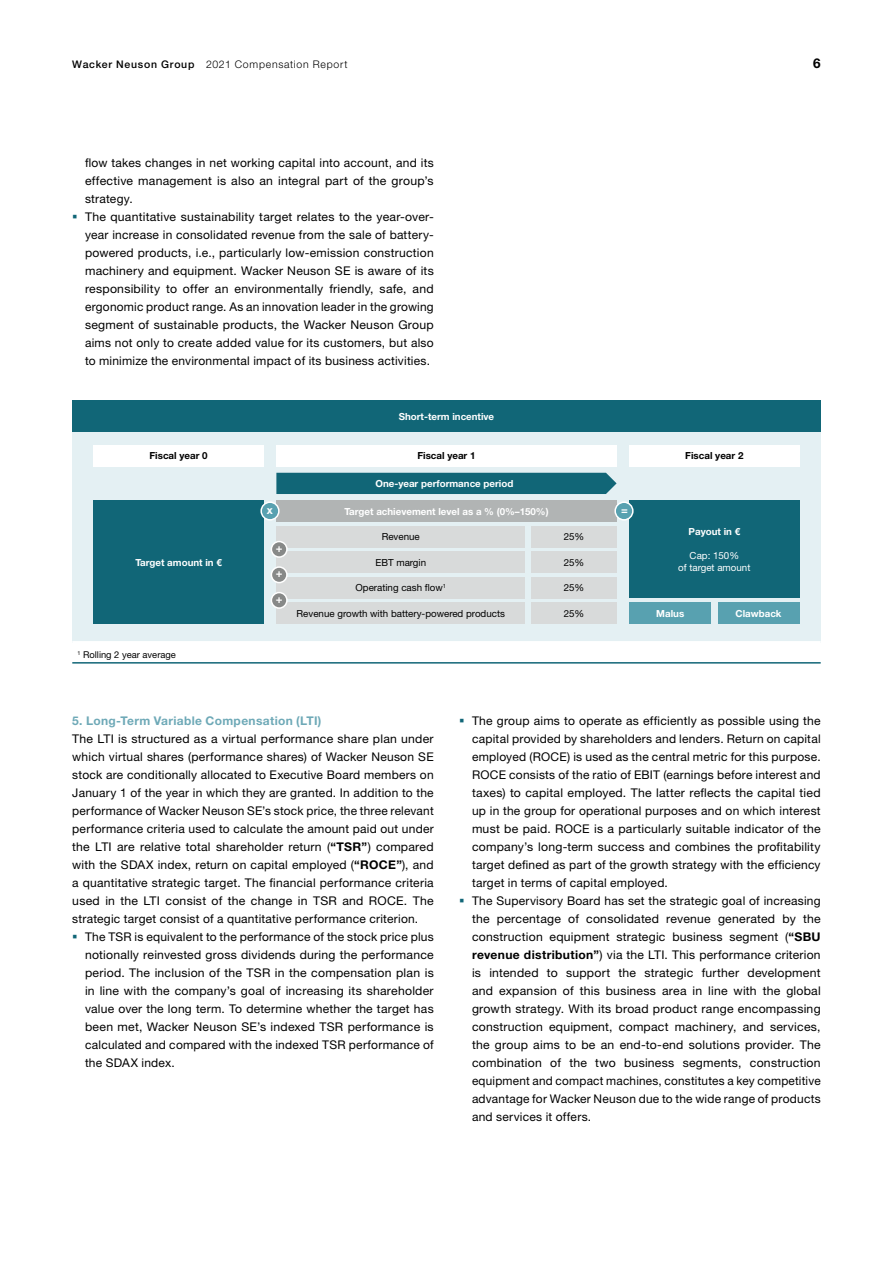
<style>
.page{position:relative;width:893px;height:1263px;background:#fff}
.page>*{position:absolute;margin:0;border:0;box-sizing:border-box;transform-origin:0 0}
.t1{font:700 13.5px "Helvetica Neue LT Std";color:#000}
.t2{font:12px/18px "Helvetica Neue LT Std";letter-spacing:.02em;color:#000;text-align:justify}
.t3{font:700 12px "Helvetica Neue LT Std";letter-spacing:.025em;color:#6ea9b7}
.t4{font:700 11.25px "Helvetica Neue LT Std";color:#fff}
.t5{font:300 10.5px "Helvetica Neue LT Std";letter-spacing:.07em;color:#000}
.t6{font:700 9.75px "Helvetica Neue LT Std";color:#fff}
.t7{font:9.75px "Helvetica Neue LT Std";color:#000}
.t8{font:700 9.75px "Helvetica Neue LT Std";color:#000}
.t9{font:9.75px/12px "Helvetica Neue LT Std";color:#fff;text-align:center}
.t10{font:9.3px "Helvetica Neue LT Std";color:#000}
.s1{font-weight:500}
.s2{color:#167}
.s3{font-weight:700}
</style>
<div class="page">
<div style="left:72px;top:400px;width:749px;height:32px;background:#167"></div>
<div style="left:72px;top:432px;width:749px;height:210px;background:#e4f0f3"></div>
<hr style="left:72px;top:662px;width:749px;height:2px;background:#167">
<hr style="left:72px;top:641px;width:749px;height:3px;background:#fff">
<div style="left:276px;top:445px;width:341px;height:21px;background:#fff"></div>
<div style="left:276px;top:473px;width:341px;height:21px;background:#167"></div>
<div style="left:276px;top:500px;width:341px;height:22px;background:#b1b4b4"></div>
<div style="left:276px;top:526px;width:249px;height:21px;background:#d8dada"></div>
<div style="left:276px;top:551px;width:249px;height:22px;background:#d8dada"></div>
<div style="left:276px;top:577px;width:249px;height:21px;background:#d8dada"></div>
<div style="left:276px;top:602px;width:249px;height:22px;background:#d8dada"></div>
<div style="left:531px;top:526px;width:86px;height:21px;background:#d8dada"></div>
<div style="left:531px;top:551px;width:86px;height:22px;background:#d8dada"></div>
<div style="left:531px;top:577px;width:86px;height:21px;background:#d8dada"></div>
<div style="left:531px;top:602px;width:86px;height:22px;background:#d8dada"></div>
<div style="left:629px;top:445px;width:170px;height:21px;background:#fff"></div>
<div style="left:629px;top:500px;width:170px;height:98px;background:#167"></div>
<div style="left:94px;top:500px;width:170px;height:124px;background:#167"></div>
<div style="left:629px;top:602px;width:82px;height:22px;background:#58a1b0"></div>
<div style="left:718px;top:602px;width:81px;height:22px;background:#58a1b0"></div>
<div style="left:94px;top:445px;width:170px;height:21px;background:#fff"></div>
<div style="left:261px;top:502px;width:18px;height:18px;background:#58a1b0;border-radius:50%"></div>
<div style="left:260px;top:501px;width:20px;height:20px;border:2px solid #fff;border-radius:50%"></div>
<div style="left:615px;top:502px;width:18px;height:18px;background:#58a1b0;border-radius:50%"></div>
<div style="left:614px;top:501px;width:20px;height:20px;border:2px solid #fff;border-radius:50%"></div>
<div style="left:271px;top:541px;width:16px;height:16px;background:#878988;border-radius:50%"></div>
<div style="left:271px;top:541px;width:17px;height:17px;border:2px solid #fff;border-radius:50%"></div>
<div style="left:271px;top:567px;width:16px;height:15px;background:#878988;border-radius:50%"></div>
<div style="left:271px;top:566px;width:17px;height:17px;border:2px solid #fff;border-radius:50%"></div>
<div style="left:271px;top:593px;width:16px;height:15px;background:#878988;border-radius:50%"></div>
<div style="left:271px;top:592px;width:17px;height:17px;border:2px solid #fff;border-radius:50%"></div>
<p class="t5" style="left:72px;top:58px;width:277px"><span class="s1">Wacker Neuson Group</span> 2021 Compensation Report</p>
<p class="t1" style="left:813px;top:55px;width:9px">6</p>
<p class="t2" style="left:85px;top:153px;width:350px">flow takes changes in net working capital into account, and its effective management is also an integral part of the group’s strategy.</p>
<p class="t2" style="left:85px;top:207px;width:350px;text-indent:-13px"><span class="s2">▪</span> The quantitative sustainability target relates to the year-over&shy;year increase in consolidated revenue from the sale of battery&shy;powered products, i.e., particularly low-emission construction machinery and equipment. Wacker Neuson SE is aware of its responsibility to offer an environmentally friendly, safe, and ergonomic product range. As an innovation leader in the growing segment of sustainable products, the Wacker Neuson Group aims not only to create added value for its customers, but also to minimize the environmental impact of its business activities.</p>
<p class="t8" style="left:150px;top:450px;width:60px">Fiscal year 0</p>
<p class="t6" style="left:135px;top:556px;width:88px">Target amount in €</p>
<p class="t10" style="left:77px;top:649px;width:100px"><sup>1</sup> Rolling 2 year average</p>
<p class="t6" style="left:399px;top:410px;width:97px">Short-term incentive</p>
<p class="t8" style="left:417px;top:450px;width:60px">Fiscal year 1</p>
<p class="t6" style="left:375px;top:477px;width:139px">One-year performance period</p>
<p class="t6" style="left:344px;top:505px;width:206px">Target achievement level as a % (0%–150%)</p>
<p class="t7" style="left:382px;top:531px;width:40px">Revenue</p>
<p class="t7" style="left:375px;top:556px;width:52px">EBT margin</p>
<p class="t7" style="left:355px;top:582px;width:92px">Operating cash flow<sup>1</sup></p>
<p class="t7" style="left:297px;top:607px;width:210px">Revenue growth with battery-powered products</p>
<p class="t4" style="left:267px;top:503px;width:8px">x</p>
<p class="t4" style="left:621px;top:503px;width:8px">=</p>
<p class="t4" style="left:276px;top:541px;width:8px">+</p>
<p class="t4" style="left:276px;top:566px;width:8px">+</p>
<p class="t4" style="left:276px;top:592px;width:8px">+</p>
<p class="t7" style="left:564px;top:531px;width:22px">25%</p>
<p class="t7" style="left:564px;top:556px;width:22px">25%</p>
<p class="t7" style="left:564px;top:582px;width:22px">25%</p>
<p class="t7" style="left:564px;top:607px;width:22px">25%</p>
<p class="t8" style="left:685px;top:450px;width:60px">Fiscal year 2</p>
<p class="t6" style="left:689px;top:525px;width:53px">Payout in €</p>
<p class="t9" style="left:678px;top:549px;width:74px">Cap: 150%<br>of target amount</p>
<p class="t6" style="left:656px;top:607px;width:29px">Malus</p>
<p class="t6" style="left:735px;top:607px;width:48px">Clawback</p>
<p class="t3" style="left:72px;top:713px;width:251px">5. Long-Term Variable Compensation (LTI)</p>
<p class="t2" style="left:72px;top:729px;width:363px">The LTI is structured as a virtual performance share plan under which virtual shares (performance shares) of Wacker Neuson SE stock are conditionally allocated to Executive Board members on January 1 of the year in which they are granted. In addition to the performance of Wacker Neuson SE’s stock price, the three relevant performance criteria used to calculate the amount paid out under the LTI are relative total shareholder return (<span class="s3">“TSR”</span>) compared with the SDAX index, return on capital employed (<span class="s3">“ROCE”</span>), and a quantitative strategic target. The financial performance criteria used in the LTI consist of the change in TSR and ROCE. The strategic target consist of a quantitative performance criterion.</p>
<p class="t2" style="left:85px;top:927px;width:350px;text-indent:-13px"><span class="s2">▪</span> The TSR is equivalent to the performance of the stock price plus notionally reinvested gross dividends during the performance period. The inclusion of the TSR in the compensation plan is in line with the company’s goal of increasing its shareholder value over the long term. To determine whether the target has been met, Wacker Neuson SE’s indexed TSR performance is calculated and compared with the indexed TSR performance of the SDAX index.</p>
<p class="t2" style="left:472px;top:711px;width:350px;text-indent:-13px"><span class="s2">▪</span> The group aims to operate as efficiently as possible using the capital provided by shareholders and lenders. Return on capital employed (ROCE) is used as the central metric for this purpose.<br>ROCE consists of the ratio of EBIT (earnings before interest and taxes) to capital employed. The latter reflects the capital tied up in the group for operational purposes and on which interest must be paid. ROCE is a particularly suitable indicator of the company’s long-term success and combines the profitability target defined as part of the growth strategy with the efficiency target in terms of capital employed.</p>
<p class="t2" style="left:472px;top:891px;width:350px;text-indent:-13px"><span class="s2">▪</span> The Supervisory Board has set the strategic goal of increasing the percentage of consolidated revenue generated by the construction equipment strategic business segment (<span class="s3">“SBU revenue distribution”</span>) via the LTI. This performance criterion is intended to support the strategic further development and expansion of this business area in line with the global growth strategy. With its broad product range encompassing construction equipment, compact machinery, and services, the group aims to be an end-to-end solutions provider. The combination of the two business segments, construction equipment and compact machines, constitutes a key competitive advantage for Wacker Neuson due to the wide range of products and services it offers.</p>
</div>
